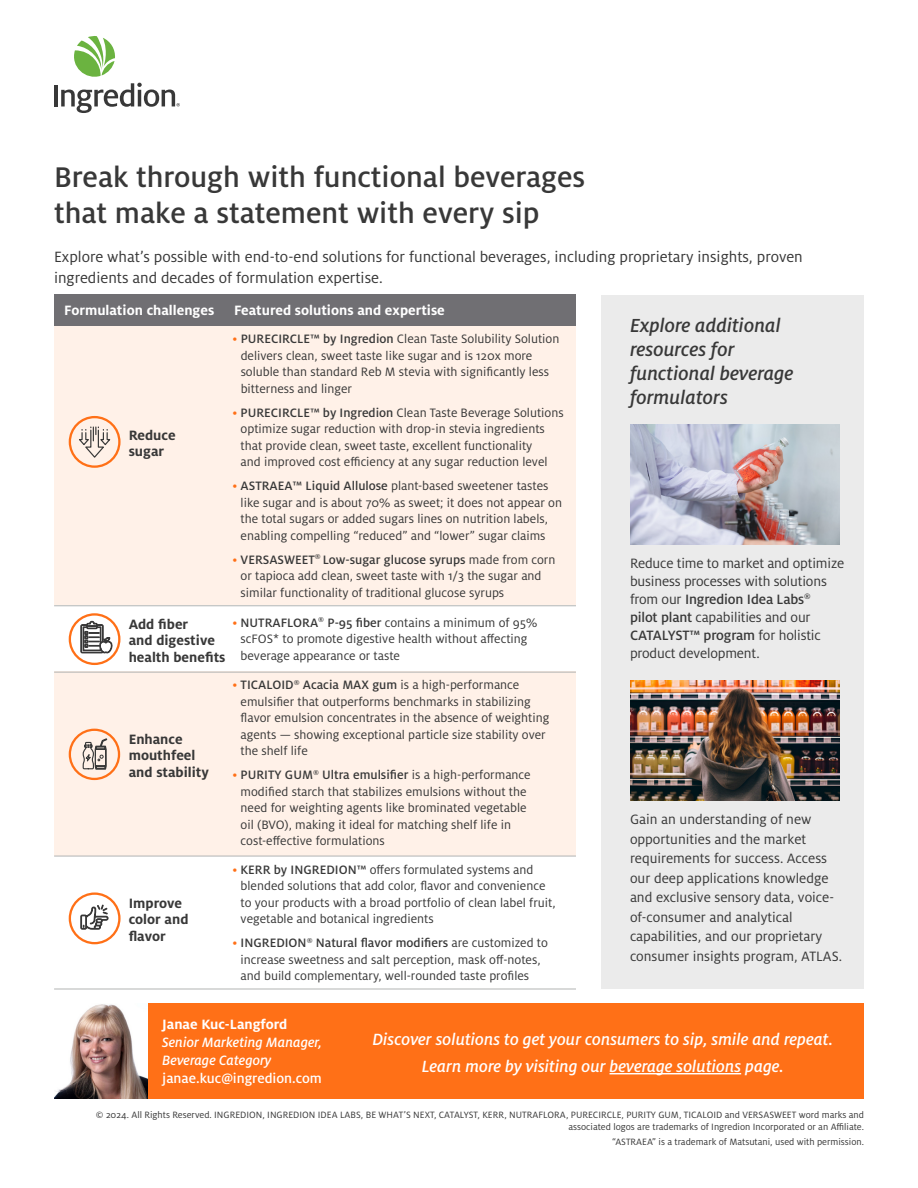
<style>
.page{position:relative;width:918px;height:1188px;background:#fff}
.page>*{position:absolute;margin:0;border:0;box-sizing:border-box;transform-origin:0 0}
.Headline_21_pt{font:500 31.5px/36px "Milo Pro";color:#383838}
.Subhead{font:italic 500 21px/24px "Milo Pro";color:#383838}
.Cover_copy{font:italic 500 18px "Milo Pro";color:#fff}
.Icon_headline{font:italic 500 18px "Milo Pro";color:#fff}
.Headline_21_pt-2{font:16.5px/21px "Milo Pro";color:#383838}
.Icon_text{font:15px/19.5px "Milo Pro";color:#383838}
.Body_copy{font:700 15px/16.5px "Milo Pro";color:#383838}
.Icon_headline-2{font:italic 500 15px/18px "Milo Pro";color:#fff}
.Body_copy-2{font:700 15px "Milo Pro";color:#fff}
.Icon_headline-3{font:500 15px "Milo Pro";color:#fff}
.Body_copy-3{font:13.5px/16.5px "Milo Pro";color:#383838}
.Legal_copy_justified{font:10.2px/12px "Milo Pro";color:#383838;text-align:right}
.s1{color:#ff7017}
.s2{font-weight:500}
.s3{font-weight:700;font-style:normal}
</style>
<div class="page">
<div style="left:54px;top:324px;width:522px;height:281px;background:#fff1e8"></div>
<div style="left:601px;top:295px;width:263px;height:693px;background:#ebebeb"></div>
<img style="left:630px;top:425px;width:210px;height:120px">
<img style="left:630px;top:681px;width:210px;height:119px">
<div style="left:54px;top:294px;width:522px;height:32px;background:#706f73"></div>
<div style="left:54px;top:671px;width:522px;height:185px;background:#fff1e8"></div>
<hr style="left:54px;top:605px;width:522px;height:1px;background:#b2b4b3">
<hr style="left:54px;top:672px;width:522px;height:1px;background:#b2b4b3">
<hr style="left:54px;top:856px;width:522px;height:1px;background:#b2b4b3">
<hr style="left:54px;top:989px;width:522px;height:1px;background:#b2b4b3">
<div style="left:146px;top:1004px;width:718px;height:95px;background:#ff7017"></div>
<hr style="left:610px;top:1073px;width:131px;height:1px;background:#fff">
<img style="left:54px;top:1004px;width:93px;height:95px">
<svg style="left:69px;top:892px;width:52px;height:52px"></svg>
<svg style="left:69px;top:416px;width:52px;height:52px"></svg>
<svg style="left:69px;top:613px;width:51px;height:52px"></svg>
<svg style="left:69px;top:729px;width:51px;height:51px"></svg>
<hr style="left:54px;top:85px;width:4px;height:21px;background:#383838">
<svg style="left:61px;top:36px;width:119px;height:77px"></svg>
<p class="Headline_21_pt" style="left:54px;top:159px;width:533px">Break through with functional beverages that make a statement with every sip</p>
<p class="Headline_21_pt-2" style="left:54px;top:246px;width:750px">Explore what’s possible with end-to-end solutions for functional beverages, including proprietary insights, proven ingredients and decades of formulation expertise.</p>
<p class="Body_copy-2" style="left:64px;top:302px;width:152px">Formulation challenges</p>
<p class="Body_copy-2" style="left:234px;top:302px;width:212px">Featured solutions and expertise</p>
<p class="Body_copy" style="left:129px;top:427px;width:48px">Reduce sugar</p>
<p class="Body_copy" style="left:129px;top:616px;width:98px">Add fiber<br>and digestive health benefits</p>
<p class="Body_copy" style="left:129px;top:731px;width:82px">Enhance mouthfeel and stability</p>
<p class="Body_copy" style="left:129px;top:895px;width:61px">Improve color and flavor</p>
<p class="Body_copy-3" style="left:241px;top:331px;width:320px;text-indent:-8px"><span class="s1">•</span> <span class="s2">PURECIRCLE™ by Ingredion</span> Clean Taste Solubility Solution delivers clean, sweet taste like sugar and is 120x more soluble than standard Reb M stevia with significantly less bitterness and linger</p>
<p class="Body_copy-3" style="left:241px;top:404px;width:325px;text-indent:-8px"><span class="s1">•</span> <span class="s2">PURECIRCLE™ by Ingredion</span> Clean Taste Beverage Solutions optimize sugar reduction with drop-in stevia ingredients that provide clean, sweet taste, excellent functionality<br>and improved cost efficiency at any sugar reduction level</p>
<p class="Body_copy-3" style="left:241px;top:478px;width:323px;text-indent:-8px"><span class="s1">•</span> <span class="s2">ASTRAEA™ Liquid Allulose</span> plant-based sweetener tastes like sugar and is about 70% as sweet; it does not appear on the total sugars or added sugars lines on nutrition labels, enabling compelling “reduced” and “lower” sugar claims</p>
<p class="Body_copy-3" style="left:241px;top:551px;width:316px;text-indent:-8px"><span class="s1">•</span> <span class="s2">VERSASWEET</span><sup>®</sup> <span class="s2">Low-sugar glucose syrups</span> made from corn or tapioca add clean, sweet taste with 1/3 the sugar and similar functionality of traditional glucose syrups</p>
<p class="Body_copy-3" style="left:241px;top:614px;width:298px;text-indent:-8px"><span class="s1">•</span> <span class="s2">NUTRAFLORA</span><sup>®</sup> <span class="s2">P-95 fiber</span> contains a minimum of 95% scFOS* to promote digestive health without affecting beverage appearance or taste</p>
<p class="Body_copy-3" style="left:241px;top:677px;width:310px;text-indent:-8px"><span class="s1">•</span> <span class="s2">TICALOID</span><sup>®</sup> <span class="s2">Acacia MAX gum</span> is a high-performance emulsifier that outperforms benchmarks in stabilizing flavor emulsion concentrates in the absence of weighting agents — showing exceptional particle size stability over the shelf life</p>
<p class="Body_copy-3" style="left:241px;top:767px;width:292px;text-indent:-8px"><span class="s1">•</span> <span class="s2">PURITY GUM</span><sup>®</sup> <span class="s2">Ultra emulsifier</span> is a high-performance modified starch that stabilizes emulsions without the need for weighting agents like brominated vegetable oil (BVO), making it ideal for matching shelf life in cost-effective formulations</p>
<p class="Body_copy-3" style="left:241px;top:861px;width:317px;text-indent:-8px"><span class="s1">•</span> <span class="s2">KERR by INGREDION™</span> offers formulated systems and blended solutions that add color, flavor and convenience to your products with a broad portfolio of clean label fruit, vegetable and botanical ingredients</p>
<p class="Body_copy-3" style="left:241px;top:935px;width:309px;text-indent:-8px"><span class="s1">•</span> <span class="s2">INGREDION</span><sup>®</sup> <span class="s2">Natural flavor modifiers</span> are customized to increase sweetness and salt perception, mask off-notes, and build complementary, well-rounded taste profiles</p>
<p class="Subhead" style="left:630px;top:314px;width:165px">Explore additional resources for functional beverage formulators</p>
<p class="Icon_text" style="left:630px;top:554px;width:216px;line-height:18px">Reduce time to market and optimize business processes with solutions from our <span class="s2">Ingredion Idea Labs</span><sup>®<br></sup><span class="s2">pilot plant</span> capabilities and our<br><span class="s2">CATALYST™ program</span> for holistic product development.</p>
<p class="Icon_text" style="left:630px;top:810px;width:214px">Gain an understanding of new opportunities and the market requirements for success. Access our deep applications knowledge and exclusive sensory data, voice&shy;of-consumer and analytical capabilities, and our proprietary consumer insights program, ATLAS.</p>
<p class="Icon_headline-2" style="left:162px;top:1015px;width:161px"><span class="s3">Janae Kuc-Langford<br></span>Senior Marketing Manager,<br>Beverage Category</p>
<p class="Icon_headline-3" style="left:162px;top:1070px;width:161px">janae.kuc@ingredion.com</p>
<p class="Cover_copy" style="left:372px;top:1029px;width:462px">Discover solutions to get your consumers to sip, smile and repeat.</p>
<p class="Icon_headline" style="left:422px;top:1056px;width:364px">Learn more by visiting our beverage solutions page.</p>
<p class="Legal_copy_justified" style="left:96px;top:1109px;width:770px">© 2024. All Rights Reserved. INGREDION, INGREDION IDEA LABS, BE WHAT’S NEXT, CATALYST, KERR, NUTRAFLORA, PURECIRCLE, PURITY GUM, TICALOID and VERSASWEET word marks and associated logos are trademarks of Ingredion Incorporated or an Affiliate.</p>
<p class="Legal_copy_justified" style="left:612px;top:1136px;width:253px">“ASTRAEA” is a trademark of Matsutani, used with permission.</p>
</div>
